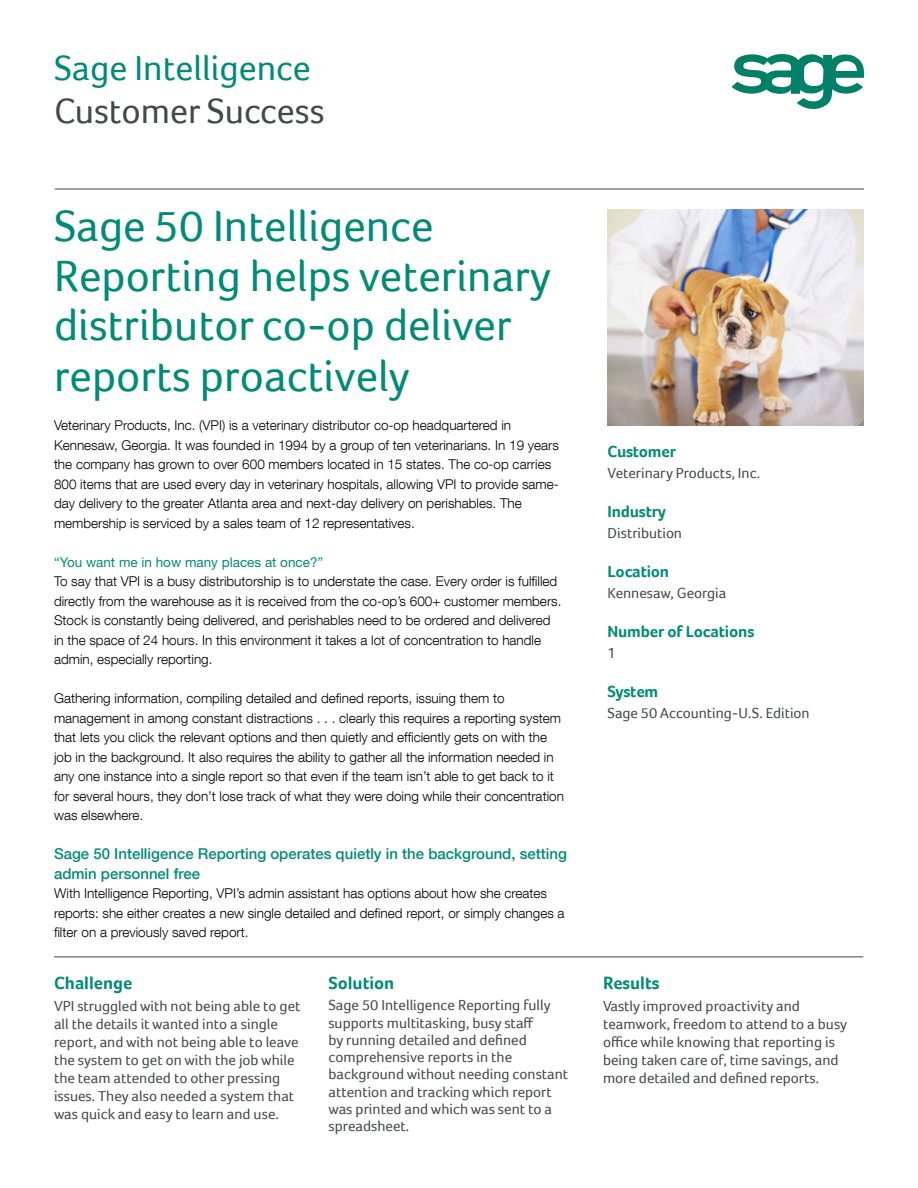
<style>
.page{position:relative;width:918px;height:1188px;background:#fff}
.page>*{position:absolute;margin:0;border:0;box-sizing:border-box;transform-origin:0 0}
.t1{font:45px/49.9px "Foco";color:#008b78}
.t2{font:36px "Foco";color:#008b78}
.t3{font:36px "Foco";color:#454849}
.t4{font:700 18px "Foco";color:#008b78}
.t5{font:700 16.5px "Foco";letter-spacing:-.01em;color:#008b78}
.t6{font:15px/18px "Foco";color:#454849}
.t7{font:500 15px/19.5px "Helvetica Neue LT Com";color:#008b78}
.t8{font:300 13.5px/19.5px "Helvetica Neue LT Com";color:#000}
.t9{font:13.5px "Helvetica Neue LT Std";color:#008b78}
</style>
<div class="page">
<svg style="left:731px;top:54px;width:133px;height:55px"></svg>
<hr style="left:55px;top:189px;width:809px;height:1px;background:#454849">
<hr style="left:54px;top:957px;width:809px;height:1px;background:#454849">
<img style="left:608px;top:209px;width:256px;height:216px">
<h2 class="t2" style="left:54px;top:47px;width:258px">Sage Intelligence</h2>
<h2 class="t3" style="left:54px;top:90px;width:272px">Customer Success</h2>
<h1 class="t1" style="left:54px;top:201px;width:499px">Sage 50 Intelligence<br>Reporting helps veterinary distributor co-op deliver reports proactively</h1>
<p class="t8" style="left:54px;top:415px;width:506px">Veterinary Products, Inc. (VPI) is a veterinary distributor co-op headquartered in Kennesaw, Georgia. It was founded in 1994 by a group of ten veterinarians. In 19 years the company has grown to over 600 members located in 15 states. The co-op carries 800 items that are used every day in veterinary hospitals, allowing VPI to provide same&shy;day delivery to the greater Atlanta area and next-day delivery on perishables. The membership is serviced by a sales team of 12 representatives.</p>
<p class="t9" style="left:54px;top:554px;width:271px">“You want me in how many places at once?”</p>
<p class="t8" style="left:54px;top:571px;width:509px">To say that VPI is a busy distributorship is to understate the case. Every order is fulfilled directly from the warehouse as it is received from the co-op’s 600+ customer members.<br>Stock is constantly being delivered, and perishables need to be ordered and delivered in the space of 24 hours. In this environment it takes a lot of concentration to handle admin, especially reporting.</p>
<p class="t8" style="left:54px;top:688px;width:511px">Gathering information, compiling detailed and defined reports, issuing them to management in among constant distractions . . . clearly this requires a reporting system that lets you click the relevant options and then quietly and efficiently gets on with the job in the background. It also requires the ability to gather all the information needed in any one instance into a single report so that even if the team isn’t able to get back to it for several hours, they don’t lose track of what they were doing while their concentration was elsewhere.</p>
<p class="t7" style="left:54px;top:844px;width:514px">Sage 50 Intelligence Reporting operates quietly in the background, setting admin personnel free</p>
<p class="t8" style="left:54px;top:883px;width:512px">With Intelligence Reporting, VPI’s admin assistant has options about how she creates reports: she either creates a new single detailed and defined report, or simply changes a filter on a previously saved report.</p>
<h3 class="t4" style="left:54px;top:972px;width:80px">Challenge</h3>
<p class="t6" style="left:54px;top:997px;width:248px">VPI struggled with not being able to get all the details it wanted into a single report, and with not being able to leave the system to get on with the job while the team attended to other pressing issues. They also needed a system that was quick and easy to learn and use.</p>
<h3 class="t4" style="left:328px;top:972px;width:67px">Solution</h3>
<p class="t6" style="left:328px;top:997px;width:241px;line-height:17.2px">Sage 50 Intelligence Reporting fully supports multitasking, busy staff<br>by running detailed and defined comprehensive reports in the background without needing constant attention and tracking which report was printed and which was sent to a spreadsheet.</p>
<p class="t5" style="left:608px;top:442px;width:70px">Customer</p>
<p class="t6" style="left:608px;top:464px;width:154px">Veterinary Products, Inc.</p>
<p class="t5" style="left:608px;top:502px;width:60px">Industry</p>
<p class="t6" style="left:608px;top:524px;width:76px">Distribution</p>
<p class="t5" style="left:608px;top:562px;width:63px">Location</p>
<p class="t6" style="left:608px;top:584px;width:120px">Kennesaw, Georgia</p>
<p class="t5" style="left:608px;top:622px;width:148px">Number of Locations</p>
<p class="t6" style="left:608px;top:644px;width:10px">1</p>
<p class="t5" style="left:608px;top:682px;width:52px">System</p>
<p class="t6" style="left:608px;top:704px;width:204px">Sage 50 Accounting-U.S. Edition</p>
<h3 class="t4" style="left:603px;top:972px;width:58px">Results</h3>
<p class="t6" style="left:603px;top:997px;width:246px">Vastly improved proactivity and teamwork, freedom to attend to a busy office while knowing that reporting is being taken care of, time savings, and more detailed and defined reports.</p>
</div>
